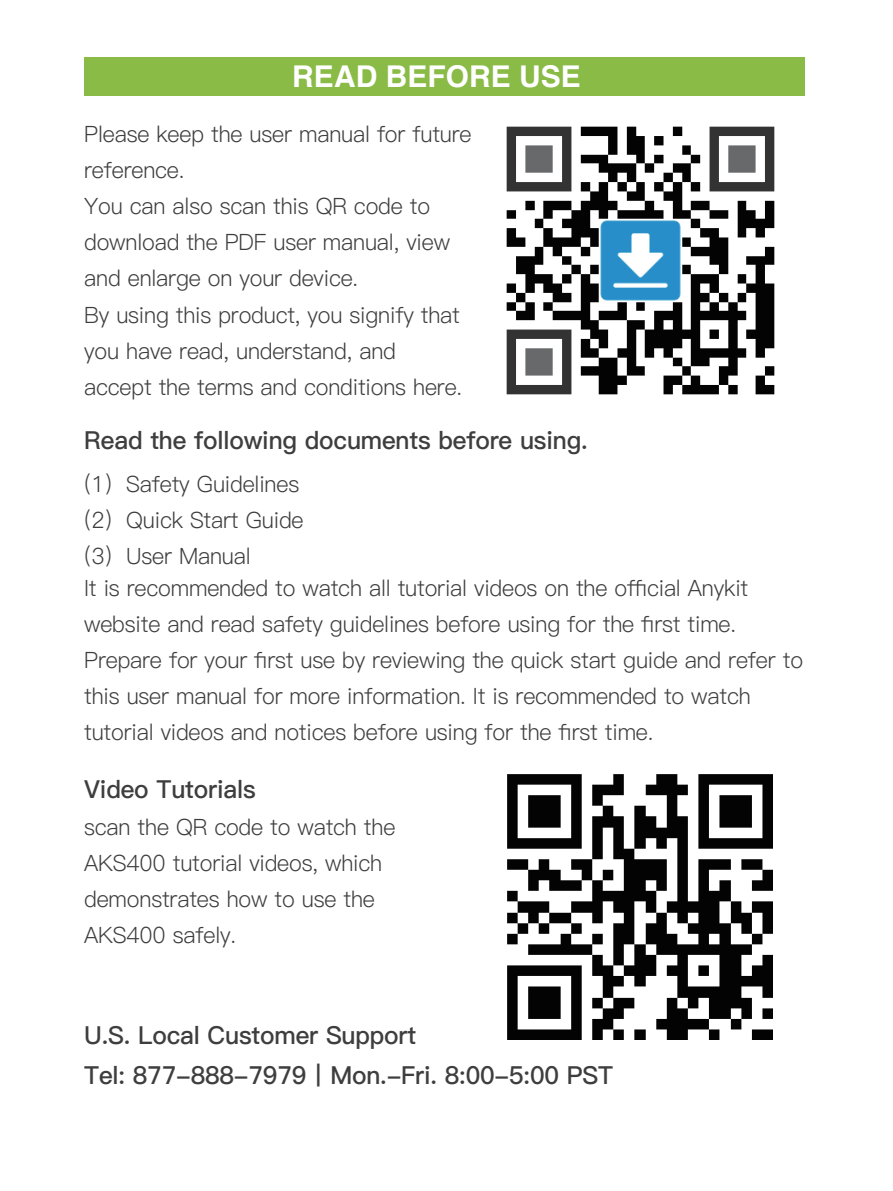
<style>
.page{position:relative;width:893px;height:1191px;background:#fff}
.page>*{position:absolute;margin:0;border:0;box-sizing:border-box;transform-origin:0 0}
.t1{font:700 30.1px "Helvetica";color:#fff}
.t2{font:24.85px/39.9px "Ping Fang SC Bold";letter-spacing:-.01em;color:#3e3e3f}
.t3{font:22.4px/36.1px "Ping Fang SC Regular";letter-spacing:-.01em;color:#3e3e3f}
</style>
<div class="page">
<img style="left:506px;top:90px;width:299px;height:305px">
<img style="left:507px;top:774px;width:266px;height:266px">
<div style="left:84px;top:57px;width:720px;height:39px;background:#89bb46"></div>
<h1 class="t1" style="left:292px;top:58px;width:290px">READ BEFORE USE</h1>
<p class="t3" style="left:84px;top:116px;width:389px">Please keep the user manual for future reference.<br>You can also scan this QR code to download the PDF user manual, view and enlarge on your device.</p>
<p class="t3" style="left:84px;top:297px;width:380px">By using this product, you signify that you have read, understand, and accept the terms and conditions here.</p>
<p class="t2" style="left:84px;top:421px;width:505px">Read the following documents before using.</p>
<p class="t3" style="left:84px;top:466px;width:221px">(1）Safety Guidelines (2）Quick Start Guide (3）User Manual</p>
<p class="t3" style="left:84px;top:570px;width:720px">It is recommended to watch all tutorial videos on the official Anykit website and read safety guidelines before using for the first time.<br>Prepare for your first use by reviewing the quick start guide and refer to this user manual for more information. It is recommended to watch tutorial videos and notices before using for the first time.</p>
<p class="t2" style="left:84px;top:770px;width:173px">Video Tutorials</p>
<p class="t3" style="left:84px;top:809px;width:313px">scan the QR code to watch the<br>AKS400 tutorial videos, which demonstrates how to use the<br>AKS400 safely.</p>
<p class="t2" style="left:84px;top:1015px;width:530px">U.S. Local Customer Support<br>Tel: 877-888-7979丨Mon.-Fri. 8:00-5:00 PST</p>
</div>
